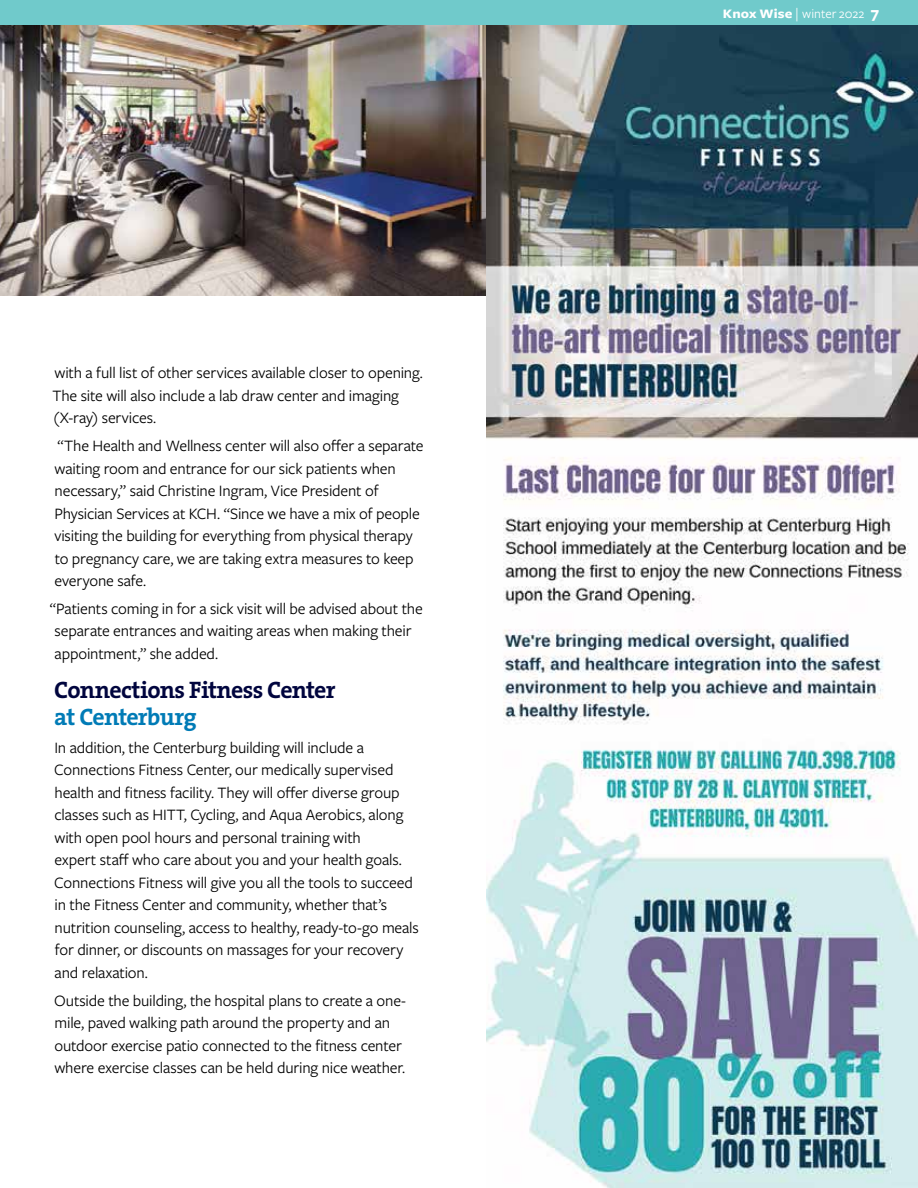
<style>
.page{position:relative;width:918px;height:1188px;background:#fff}
.page>*{position:absolute;margin:0;border:0;box-sizing:border-box;transform-origin:0 0}
.t1{font:700 24px "The Serif";letter-spacing:-.03em;color:#00053e}
.t2{font:700 24px "The Serif";letter-spacing:-.035em;color:#007bb6}
.t3{font:16.5px/22.5px "Freight Sans Pro";letter-spacing:-.01em;color:#000}
.t4{font:13.5px "Freight Sans";letter-spacing:.005em;color:#fff}
.s1{font-weight:700}
.s2{font-family:"The Serif";font-weight:300}
.s3{font-weight:700;font-size:16.5px}
</style>
<div class="page">
<img style="left:0;top:26px;width:486px;height:270px">
<div style="left:0;top:0;width:918px;height:26px;background:#70cacb"></div>
<img style="left:486px;top:25px;width:432px;height:1163px">
<p class="t3" style="left:53px;top:361px;width:372px">with a full list of other services available closer to opening.<br>The site will also include a lab draw center and imaging (X-ray) services.</p>
<p class="t3" style="left:54px;top:434px;width:371px">“The Health and Wellness center will also offer a separate waiting room and entrance for our sick patients when necessary,” said Christine Ingram, Vice President of Physician Services at KCH. “Since we have a mix of people visiting the building for everything from physical therapy to pregnancy care, we are taking extra measures to keep everyone safe.</p>
<p class="t3" style="left:55px;top:597px;width:370px;text-indent:-5px">“Patients coming in for a sick visit will be advised about the separate entrances and waiting areas when making their appointment,” she added.</p>
<h1 class="t1" style="left:54px;top:670px;width:283px">Connections Fitness Center</h1>
<h1 class="t2" style="left:54px;top:697px;width:144px">at Centerburg</h1>
<p class="t3" style="left:54px;top:736px;width:366px">In addition, the Centerburg building will include a Connections Fitness Center, our medically supervised health and fitness facility. They will offer diverse group classes such as HITT, Cycling, and Aqua Aerobics, along with open pool hours and personal training with<br>expert staff who care about you and your health goals.<br>Connections Fitness will give you all the tools to succeed in the Fitness Center and community, whether that’s nutrition counseling, access to healthy, ready-to-go meals for dinner, or discounts on massages for your recovery and relaxation.</p>
<p class="t3" style="left:54px;top:989px;width:353px">Outside the building, the hospital plans to create a one&shy;mile, paved walking path around the property and an outdoor exercise patio connected to the fitness center where exercise classes can be held during nice weather.</p>
<p class="t4" style="left:723px;top:6px;width:158px"><span class="s1">Knox Wise</span> <span class="s2">|</span> winter 2022 <span class="s3">7</span></p>
</div>
